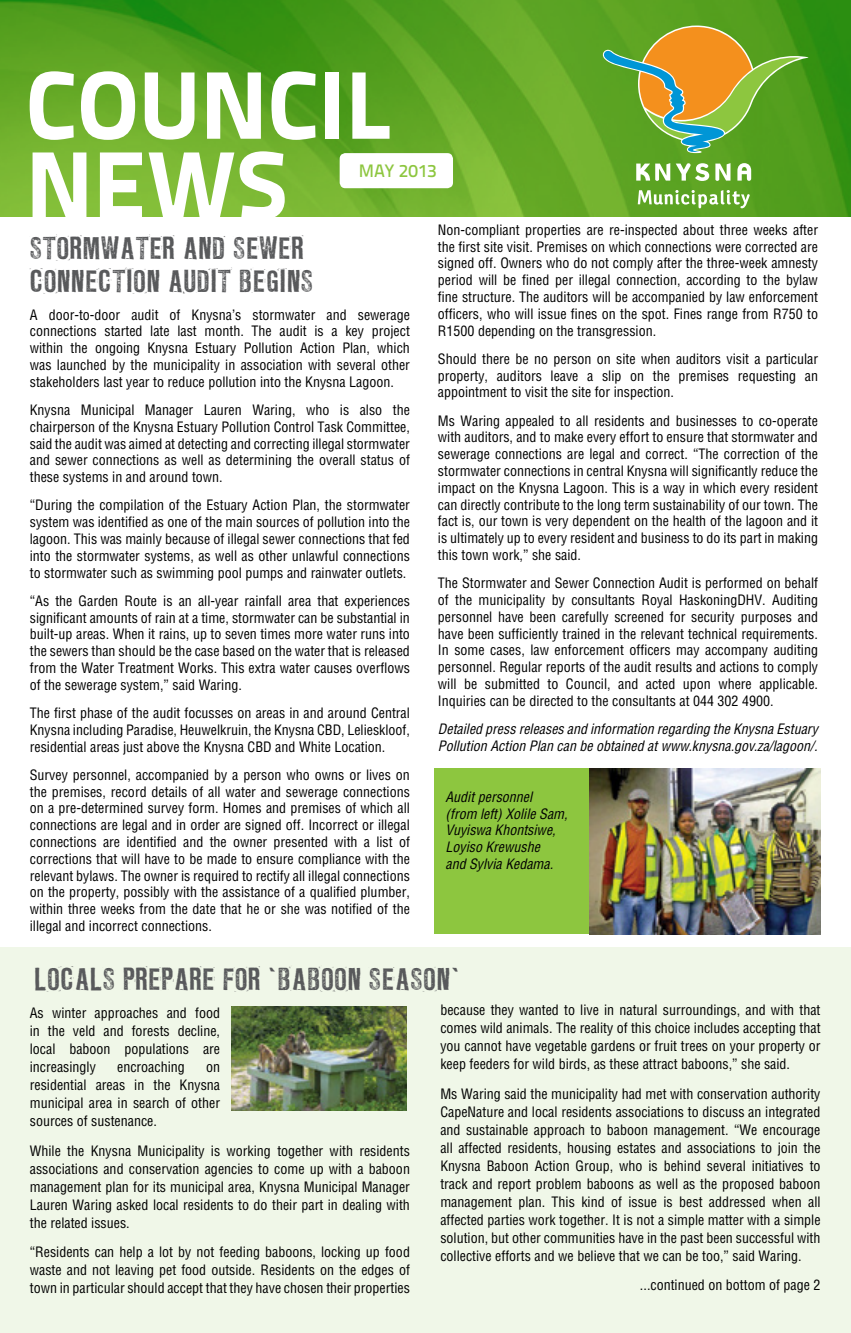
<style>
.page{position:relative;width:851px;height:1333px;background:#fff}
.page>*{position:absolute;margin:0;border:0;box-sizing:border-box;transform-origin:0 0}
.t1{font:800 96px/80px "Titillium Text 22 L";color:#fff}
.t2{font:28px/33.6px "LL Rubber Grotesque";color:#58595b}
.t3{font:500 18px "Titillium Text 22 L";letter-spacing:.005em;color:#8dc63f}
.t4{font:condensed 14px/16.8px "Helvetica";color:#000;text-align:justify}
.t5{font:italic condensed 14px/16.8px "Helvetica";color:#000}
</style>
<div class="page">
<div style="left:0;top:947px;width:850px;height:385px;background:#f0f7e8"></div>
<img style="left:0;top:0;width:850px;height:217px">
<div style="left:339px;top:153px;width:114px;height:35px;background:#fff;border-radius:6px"></div>
<svg style="left:600px;top:26px;width:209px;height:127px;background:#85a338"></svg>
<svg style="left:637px;top:190px;width:112px;height:19px"></svg>
<svg style="left:636px;top:163px;width:115px;height:18px"></svg>
<div style="left:433px;top:768px;width:221px;height:166px;background:#8dc63f"></div>
<img style="left:589px;top:768px;width:231px;height:166px">
<img style="left:231px;top:1006px;width:175px;height:103px">
<h1 class="t1" style="left:26px;top:59px;width:368px">COUNCIL<br>NEWS</h1>
<p class="t3" style="left:359px;top:157px;width:79px">May 2013</p>
<h2 class="t2" style="left:30px;top:232px;width:285px">STORMWATER AND SEWER<br>CONNECTION AUDIT BEGINS</h2>
<p class="t4" style="left:30px;top:306px;width:381px">A door-to-door audit of Knysna’s stormwater and sewerage connections started late last month. The audit is a key project within the ongoing Knysna Estuary Pollution Action Plan, which was launched by the municipality in association with several other stakeholders last year to reduce pollution into the Knysna Lagoon.</p>
<p class="t4" style="left:30px;top:401px;width:381px">Knysna Municipal Manager Lauren Waring, who is also the chairperson of the Knysna Estuary Pollution Control Task Committee, said the audit was aimed at detecting and correcting illegal stormwater and sewer connections as well as determining the overall status of these systems in and around town.</p>
<p class="t4" style="left:30px;top:496px;width:381px">“During the compilation of the Estuary Action Plan, the stormwater system was identified as one of the main sources of pollution into the lagoon. This was mainly because of illegal sewer connections that fed into the stormwater systems, as well as other unlawful connections to stormwater such as swimming pool pumps and rainwater outlets.</p>
<p class="t4" style="left:30px;top:592px;width:381px">“As the Garden Route is an all-year rainfall area that experiences significant amounts of rain at a time, stormwater can be substantial in built-up areas. When it rains, up to seven times more water runs into the sewers than should be the case based on the water that is released from the Water Treatment Works. This extra water causes overflows of the sewerage system,” said Waring.</p>
<p class="t4" style="left:30px;top:704px;width:381px">The first phase of the audit focusses on areas in and around Central Knysna including Paradise, Heuwelkruin, the Knysna CBD, Lelieskloof, residential areas just above the Knysna CBD and White Location.</p>
<p class="t4" style="left:30px;top:766px;width:381px">Survey personnel, accompanied by a person who owns or lives on the premises, record details of all water and sewerage connections on a pre-determined survey form. Homes and premises of which all connections are legal and in order are signed off. Incorrect or illegal connections are identified and the owner presented with a list of corrections that will have to be made to ensure compliance with the relevant bylaws. The owner is required to rectify all illegal connections on the property, possibly with the assistance of a qualified plumber, within three weeks from the date that he or she was notified of the illegal and incorrect connections.</p>
<p class="t4" style="left:438px;top:221px;width:381px">Non-compliant properties are re-inspected about three weeks after the first site visit. Premises on which connections were corrected are signed off. Owners who do not comply after the three-week amnesty period will be fined per illegal connection, according to the bylaw fine structure. The auditors will be accompanied by law enforcement officers, who will issue fines on the spot. Fines range from R750 to R1500 depending on the transgression.</p>
<p class="t4" style="left:438px;top:350px;width:381px">Should there be no person on site when auditors visit a particular property, auditors leave a slip on the premises requesting an appointment to visit the site for inspection.</p>
<p class="t4" style="left:438px;top:412px;width:381px">Ms Waring appealed to all residents and businesses to co-operate with auditors, and to make every effort to ensure that stormwater and sewerage connections are legal and correct. “The correction of the stormwater connections in central Knysna will significantly reduce the impact on the Knysna Lagoon. This is a way in which every resident can directly contribute to the long term sustainability of our town. The fact is, our town is very dependent on the health of the lagoon and it is ultimately up to every resident and business to do its part in making this town work,” she said.</p>
<p class="t4" style="left:438px;top:574px;width:381px">The Stormwater and Sewer Connection Audit is performed on behalf of the municipality by consultants Royal HaskoningDHV. Auditing personnel have been carefully screened for security purposes and have been sufficiently trained in the relevant technical requirements.<br>In some cases, law enforcement officers may accompany auditing personnel. Regular reports of the audit results and actions to comply will be submitted to Council, and acted upon where applicable.<br>Inquiries can be directed to the consultants at 044 302 4900.</p>
<p class="t5" style="left:438px;top:720px;width:381px">Detailed press releases and information regarding the Knysna Estuary<br>Pollution Action Plan can be obtained at www.knysna.gov.za/lagoon/.</p>
<p class="t5" style="left:445px;top:788px;width:124px">Audit personnel<br>(from left) Xolile Sam,<br>Vuyiswa Khontsiwe,<br>Loyiso Krewushe<br>and Sylvia Kedama.</p>
<h2 class="t2" style="left:34px;top:962px;width:430px">LOCALS PREPARE FOR ‘BABOON SEASON’</h2>
<p class="t4" style="left:30px;top:1003px;width:192px;line-height:18px">As winter approaches and food in the veld and forests decline, local baboon populations are increasingly</p>
<p class="t4" style="left:117px;top:1058px;width:69px">encroaching</p>
<p class="t4" style="left:30px;top:1057px;width:192px;line-height:18px;text-indent:176px">on residential areas in the Knysna municipal area in search of other sources of sustenance.</p>
<p class="t4" style="left:30px;top:1141px;width:381px;line-height:18px">While the Knysna Municipality is working together with residents associations and conservation agencies to come up with a baboon management plan for its municipal area, Knysna Municipal Manager Lauren Waring asked local residents to do their part in dealing with the related issues.</p>
<p class="t4" style="left:30px;top:1242px;width:381px;line-height:18px">“Residents can help a lot by not feeding baboons, locking up food waste and not leaving pet food outside. Residents on the edges of town in particular should accept that they have chosen their properties</p>
<p class="t4" style="left:440px;top:1001px;width:381px;line-height:18px">because they wanted to live in natural surroundings, and with that comes wild animals. The reality of this choice includes accepting that you cannot have vegetable gardens or fruit trees on your property or keep feeders for wild birds, as these attract baboons,” she said.</p>
<p class="t4" style="left:440px;top:1084px;width:381px;line-height:18px">Ms Waring said the municipality had met with conservation authority CapeNature and local residents associations to discuss an integrated and sustainable approach to baboon management. “We encourage all affected residents, housing estates and associations to join the Knysna Baboon Action Group, who is behind several initiatives to track and report problem baboons as well as the proposed baboon management plan. This kind of issue is best addressed when all affected parties work together. It is not a simple matter with a simple solution, but other communities have in the past been successful with collective efforts and we believe that we can be too,” said Waring.</p>
<p class="t4" style="left:640px;top:1276px;width:182px">...continued on bottom of page 2</p>
</div>
